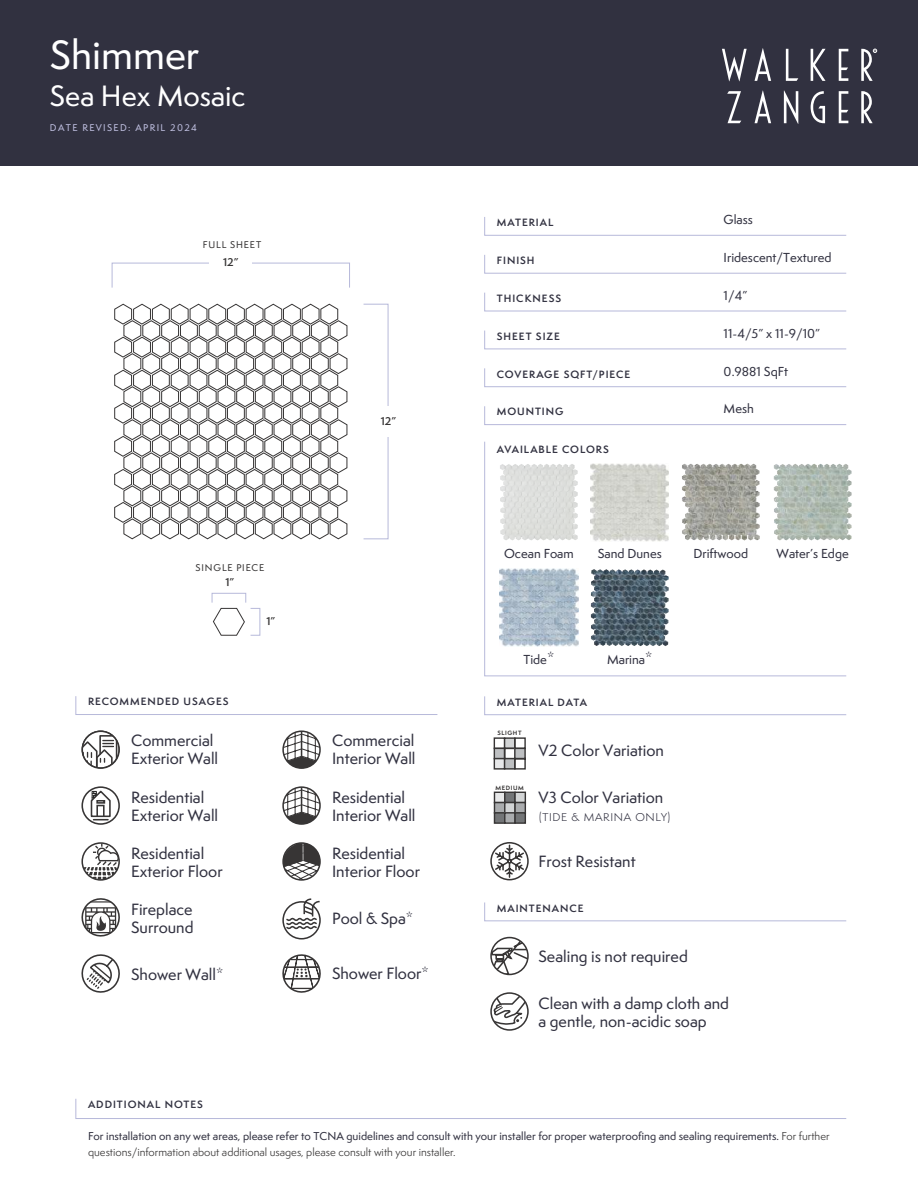
<style>
.page{position:relative;width:918px;height:1188px;background:#fff}
.page>*{position:absolute;margin:0;border:0;box-sizing:border-box;transform-origin:0 0}
.t1{font:500 37.5px "Semplicita Pro";color:#fff}
.t2{font:500 27px "Semplicita Pro";color:#fff}
.t3{font:500 15px/18px "Semplicita Pro";color:#313140}
.t4{font:300 15px "Semplicita Pro";color:#313140}
.t5{font:500 12px "Semplicita Pro";color:#313140}
.t6{font:500 10.5px/16.5px "Semplicita Pro";color:#313140}
.t7{font:600 10.5px "Semplicita Pro";color:#373535}
.t8{font:600 9.75px "Semplicita Pro";letter-spacing:.1em;color:#313140}
.t9{font:500 9px "Semplicita Pro";letter-spacing:.15em;color:#bfbfe0}
.t10{font:500 9px "Semplicita Pro";letter-spacing:.095em;color:#373535}
.t11{font:700 5.7px "Semplicita Pro";letter-spacing:.1em;color:#373535}
.s1{font-weight:400}
.s2{font-weight:400;font-size:15px}
.s3{font-weight:400;color:#373535}
</style>
<div class="page">
<div style="left:0;top:0;width:918px;height:166px;background:#313140"></div>
<svg style="left:811px;top:49px;width:15px;height:32px"></svg>
<svg style="left:722px;top:49px;width:25px;height:32px"></svg>
<svg style="left:755px;top:48px;width:16px;height:33px"></svg>
<svg style="left:786px;top:49px;width:12px;height:32px"></svg>
<svg style="left:839px;top:49px;width:9px;height:32px"></svg>
<svg style="left:861px;top:91px;width:12px;height:32px"></svg>
<svg style="left:755px;top:91px;width:16px;height:32px"></svg>
<svg style="left:784px;top:91px;width:14px;height:33px"></svg>
<svg style="left:811px;top:91px;width:14px;height:32px"></svg>
<svg style="left:727px;top:91px;width:14px;height:32px"></svg>
<svg style="left:839px;top:91px;width:9px;height:32px"></svg>
<svg style="left:861px;top:49px;width:16px;height:32px"></svg>
<svg style="left:484px;top:441px;width:363px;height:236px"></svg>
<img style="left:500px;top:464px;width:78px;height:77px">
<img style="left:591px;top:463px;width:78px;height:78px">
<img style="left:774px;top:464px;width:78px;height:77px">
<img style="left:682px;top:464px;width:78px;height:77px">
<img style="left:500px;top:569px;width:78px;height:78px">
<img style="left:591px;top:569px;width:78px;height:77px">
<div style="left:112px;top:263px;width:238px;height:25px;border:1px solid #b7b9da"></div>
<div style="left:210px;top:254px;width:42px;height:17px;background:#fff"></div>
<div style="left:363px;top:304px;width:25px;height:235px;border:1px solid #b7b9da"></div>
<div style="left:360px;top:406px;width:57px;height:31px;background:#fff"></div>
<svg style="left:114px;top:303px;width:234px;height:237px"></svg>
<div style="left:212px;top:593px;width:34px;height:10px;border:1px solid #b7b9da"></div>
<div style="left:250px;top:608px;width:10px;height:28px;border:1px solid #b7b9da"></div>
<svg style="left:213px;top:607px;width:32px;height:29px"></svg>
<div style="left:490px;top:992px;width:39px;height:39px;border:2px solid #373535;border-radius:50%"></div>
<svg style="left:491px;top:993px;width:37px;height:33px"></svg>
<svg style="left:75px;top:696px;width:363px;height:19px"></svg>
<svg style="left:84px;top:734px;width:34px;height:34px"></svg>
<div style="left:81px;top:730px;width:39px;height:39px;border:2px solid #373535;border-radius:50%"></div>
<svg style="left:284px;top:733px;width:36px;height:35px"></svg>
<div style="left:282px;top:730px;width:39px;height:39px;border:2px solid #373535;border-radius:50%"></div>
<svg style="left:81px;top:786px;width:39px;height:39px"></svg>
<svg style="left:84px;top:843px;width:35px;height:36px"></svg>
<hr style="left:82px;top:866px;width:37px;height:1px;background:#fff">
<div style="left:81px;top:842px;width:39px;height:39px;border:2px solid #373535;border-radius:50%"></div>
<svg style="left:81px;top:898px;width:39px;height:39px"></svg>
<svg style="left:285px;top:789px;width:35px;height:35px"></svg>
<div style="left:282px;top:786px;width:39px;height:39px;border:2px solid #373535;border-radius:50%"></div>
<svg style="left:285px;top:844px;width:36px;height:34px"></svg>
<div style="left:282px;top:842px;width:39px;height:39px;border:2px solid #373535;border-radius:50%"></div>
<svg style="left:484px;top:696px;width:363px;height:19px"></svg>
<svg style="left:484px;top:902px;width:363px;height:20px"></svg>
<svg style="left:493px;top:737px;width:33px;height:33px"></svg>
<svg style="left:491px;top:939px;width:37px;height:35px"></svg>
<div style="left:490px;top:937px;width:39px;height:38px;border:2px solid #373535;border-radius:50%"></div>
<div style="left:494px;top:792px;width:11px;height:11px;background:#e7e8e9"></div>
<div style="left:494px;top:792px;width:11px;height:11px;border:1px solid #373535"></div>
<div style="left:505px;top:792px;width:10px;height:11px;background:#737577"></div>
<div style="left:504px;top:792px;width:12px;height:11px;border:1px solid #373535"></div>
<div style="left:494px;top:803px;width:11px;height:10px;background:#aaacae"></div>
<div style="left:494px;top:802px;width:11px;height:12px;border:1px solid #373535"></div>
<div style="left:505px;top:803px;width:10px;height:10px;background:#d2d4d5"></div>
<div style="left:504px;top:802px;width:12px;height:12px;border:1px solid #373535"></div>
<div style="left:494px;top:813px;width:11px;height:10px;background:#737577"></div>
<div style="left:494px;top:812px;width:11px;height:12px;border:1px solid #373535"></div>
<div style="left:505px;top:813px;width:10px;height:10px;background:#aaacae"></div>
<div style="left:504px;top:812px;width:12px;height:12px;border:1px solid #373535"></div>
<div style="left:515px;top:792px;width:10px;height:11px;background:#d2d4d5"></div>
<div style="left:514px;top:792px;width:12px;height:11px;border:1px solid #373535"></div>
<div style="left:515px;top:803px;width:10px;height:10px;background:#aaacae"></div>
<div style="left:514px;top:802px;width:12px;height:12px;border:1px solid #373535"></div>
<div style="left:515px;top:813px;width:10px;height:10px;background:#737577"></div>
<div style="left:514px;top:812px;width:12px;height:12px;border:1px solid #373535"></div>
<svg style="left:494px;top:844px;width:31px;height:35px"></svg>
<div style="left:490px;top:842px;width:39px;height:38px;border:2px solid #373535;border-radius:50%"></div>
<svg style="left:282px;top:954px;width:39px;height:39px"></svg>
<svg style="left:282px;top:898px;width:39px;height:42px"></svg>
<svg style="left:81px;top:954px;width:39px;height:39px"></svg>
<svg style="left:75px;top:1098px;width:772px;height:21px"></svg>
<svg style="left:484px;top:217px;width:363px;height:19px"></svg>
<svg style="left:484px;top:292px;width:362px;height:20px"></svg>
<svg style="left:484px;top:368px;width:363px;height:19px"></svg>
<svg style="left:484px;top:255px;width:363px;height:19px"></svg>
<svg style="left:484px;top:330px;width:363px;height:20px"></svg>
<svg style="left:484px;top:406px;width:363px;height:19px"></svg>
<h1 class="t1" style="left:50px;top:28px;width:151px">Shimmer</h1>
<h2 class="t2" style="left:50px;top:77px;width:197px">Sea Hex Mosaic</h2>
<p class="t9" style="left:50px;top:121px;width:149px">DATE REVISED: APRIL 2024</p>
<p class="t10" style="left:203px;top:238px;width:60px">FULL SHEET</p>
<p class="t7" style="left:223px;top:255px;width:17px">12”</p>
<p class="t10" style="left:196px;top:561px;width:70px">SINGLE PIECE</p>
<p class="t7" style="left:225px;top:574px;width:10px">1”</p>
<p class="t7" style="left:267px;top:614px;width:10px">1”</p>
<p class="t7" style="left:381px;top:413px;width:17px">12”</p>
<p class="t8" style="left:88px;top:695px;width:142px">RECOMMENDED USAGES</p>
<p class="t3" style="left:131px;top:731px;width:89px">Commercial<br>Exterior Wall</p>
<p class="t3" style="left:332px;top:731px;width:85px">Commercial<br>Interior Wall</p>
<p class="t3" style="left:131px;top:788px;width:89px">Residential<br>Exterior Wall</p>
<p class="t3" style="left:131px;top:844px;width:93px">Residential<br>Exterior Floor</p>
<p class="t3" style="left:131px;top:900px;width:64px">Fireplace<br>Surround</p>
<p class="t3" style="left:332px;top:788px;width:85px">Residential<br>Interior Wall</p>
<p class="t3" style="left:332px;top:844px;width:90px">Residential<br>Interior Floor</p>
<p class="t3" style="left:332px;top:909px;width:83px">Pool &amp; Spa<span class="s1">*</span></p>
<p class="t3" style="left:131px;top:965px;width:94px">Shower Wall<span class="s1">*</span></p>
<p class="t3" style="left:332px;top:964px;width:98px">Shower Floor<span class="s1">*</span></p>
<p class="t8" style="left:497px;top:215px;width:58px">MATERIAL</p>
<p class="t5" style="left:724px;top:211px;width:31px">Glass</p>
<p class="t8" style="left:497px;top:253px;width:39px">FINISH</p>
<p class="t5" style="left:724px;top:249px;width:109px">Iridescent/Textured</p>
<p class="t8" style="left:497px;top:291px;width:66px">THICKNESS</p>
<p class="t5" style="left:724px;top:287px;width:25px">1/4”</p>
<p class="t8" style="left:497px;top:329px;width:65px">SHEET SIZE</p>
<p class="t5" style="left:724px;top:325px;width:98px">11-4/5” x 11-9/10”</p>
<p class="t8" style="left:497px;top:367px;width:135px">COVERAGE SQFT/PIECE</p>
<p class="t5" style="left:724px;top:363px;width:66px">0.9881 SqFt</p>
<p class="t8" style="left:497px;top:405px;width:68px">MOUNTING</p>
<p class="t5" style="left:724px;top:400px;width:32px">Mesh</p>
<p class="t8" style="left:497px;top:442px;width:113px">AVAILABLE COLORS</p>
<p class="t5" style="left:504px;top:545px;width:71px">Ocean Foam</p>
<p class="t5" style="left:598px;top:545px;width:65px">Sand Dunes</p>
<p class="t5" style="left:693px;top:545px;width:56px">Driftwood</p>
<p class="t5" style="left:777px;top:545px;width:74px">Water’s Edge</p>
<p class="t5" style="left:523px;top:651px;width:32px">Tide<span class="s2">*</span></p>
<p class="t5" style="left:607px;top:651px;width:47px">Marina<span class="s2">*</span></p>
<p class="t8" style="left:497px;top:695px;width:92px">MATERIAL DATA</p>
<p class="t11" style="left:497px;top:729px;width:26px">SLIGHT</p>
<p class="t11" style="left:496px;top:783px;width:30px">MEDIUM</p>
<p class="t3" style="left:538px;top:741px;width:127px">V2 Color Variation</p>
<p class="t3" style="left:538px;top:789px;width:126px">V3 Color Variation</p>
<p class="t4" style="left:538px;top:806px;width:134px">(tide &amp; marina only)</p>
<p class="t3" style="left:538px;top:852px;width:99px">Frost Resistant</p>
<p class="t8" style="left:497px;top:901px;width:88px">MAINTENANCE</p>
<p class="t3" style="left:538px;top:947px;width:151px">Sealing is not required</p>
<p class="t3" style="left:538px;top:995px;width:192px">Clean with a damp cloth and a gentle, non-acidic soap</p>
<p class="t8" style="left:88px;top:1097px;width:117px">ADDITIONAL NOTES</p>
<p class="t6" style="left:88px;top:1127px;width:743px">For installation on any wet areas, please refer to TCNA guidelines and consult with your installer for proper waterproofing and sealing requirements. <span class="s3">For further questions/information about additional usages, please consult with your installer.</span></p>
</div>
